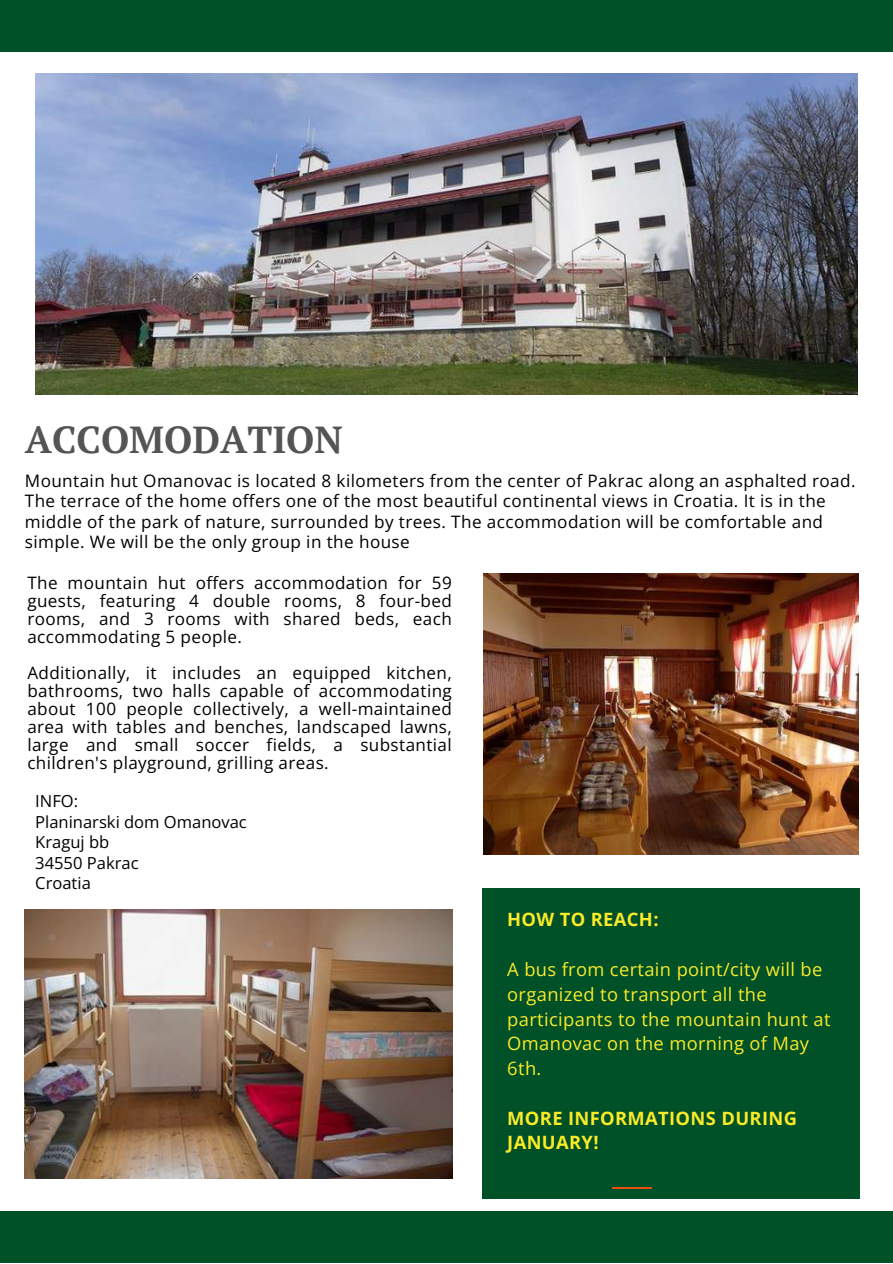
<style>
.page{position:relative;width:893px;height:1264px;background:#fff}
.page>*{position:absolute;margin:0;border:0;box-sizing:border-box;transform-origin:0 0}
.t1{font:700 37.5px "PT Serif";color:#545454}
.t2{font:18.3px/24.8px "Open Sans";letter-spacing:.02em;color:#faeb28}
.t3{font:700 18.3px/24.8px "Open Sans";letter-spacing:.02em;color:#faeb28}
.t4{font:17.1px/18px "Open Sans";letter-spacing:.025em;color:#000;text-align:justify}
.t5{font:16.5px/20.5px "Open Sans";color:#000}
</style>
<div class="page">
<div style="left:0;top:0;width:892px;height:51px;background:#005028"></div>
<div style="left:0;top:1211px;width:892px;height:51px;background:#005028"></div>
<div style="left:482px;top:888px;width:377px;height:310px;background:#005028"></div>
<hr style="left:612px;top:1187px;width:39px;height:1px;background:#e6500a">
<img style="left:35px;top:74px;width:822px;height:320px">
<img style="left:25px;top:909px;width:427px;height:269px">
<img style="left:483px;top:573px;width:375px;height:282px">
<h1 class="t1" style="left:25px;top:414px;width:319px">ACCOMODATION</h1>
<p class="t4" style="left:25px;top:470px;width:832px;line-height:20.2px;text-align:left">Mountain hut Omanovac is located 8 kilometers from the center of Pakrac along an asphalted road.<br>The terrace of the home offers one of the most beautiful continental views in Croatia. It is in the middle of the park of nature, surrounded by trees. The accommodation will be comfortable and simple. We will be the only group in the house</p>
<p class="t4" style="left:27px;top:573px;width:426px">The mountain hut offers accommodation for 59 guests, featuring 4 double rooms, 8 four-bed rooms, and 3 rooms with shared beds, each accommodating 5 people.</p>
<p class="t4" style="left:27px;top:663px;width:426px">Additionally, it includes an equipped kitchen, bathrooms, two halls capable of accommodating about 100 people collectively, a well-maintained area with tables and benches, landscaped lawns, large and small soccer fields, a substantial children's playground, grilling areas.</p>
<p class="t5" style="left:35px;top:790px;width:213px">INFO:<br>Planinarski dom Omanovac<br>Kraguj bb<br>34550 Pakrac<br>Croatia</p>
<p class="t3" style="left:507px;top:907px;width:153px">HOW TO REACH:</p>
<p class="t2" style="left:507px;top:956px;width:325px">A bus from certain point/city will be organized to transport all the participants to the mountain hunt at<br>Omanovac on the morning of May<br>6th.</p>
<p class="t3" style="left:507px;top:1105px;width:291px">MORE INFORMATIONS DURING<br>JANUARY!</p>
</div>
